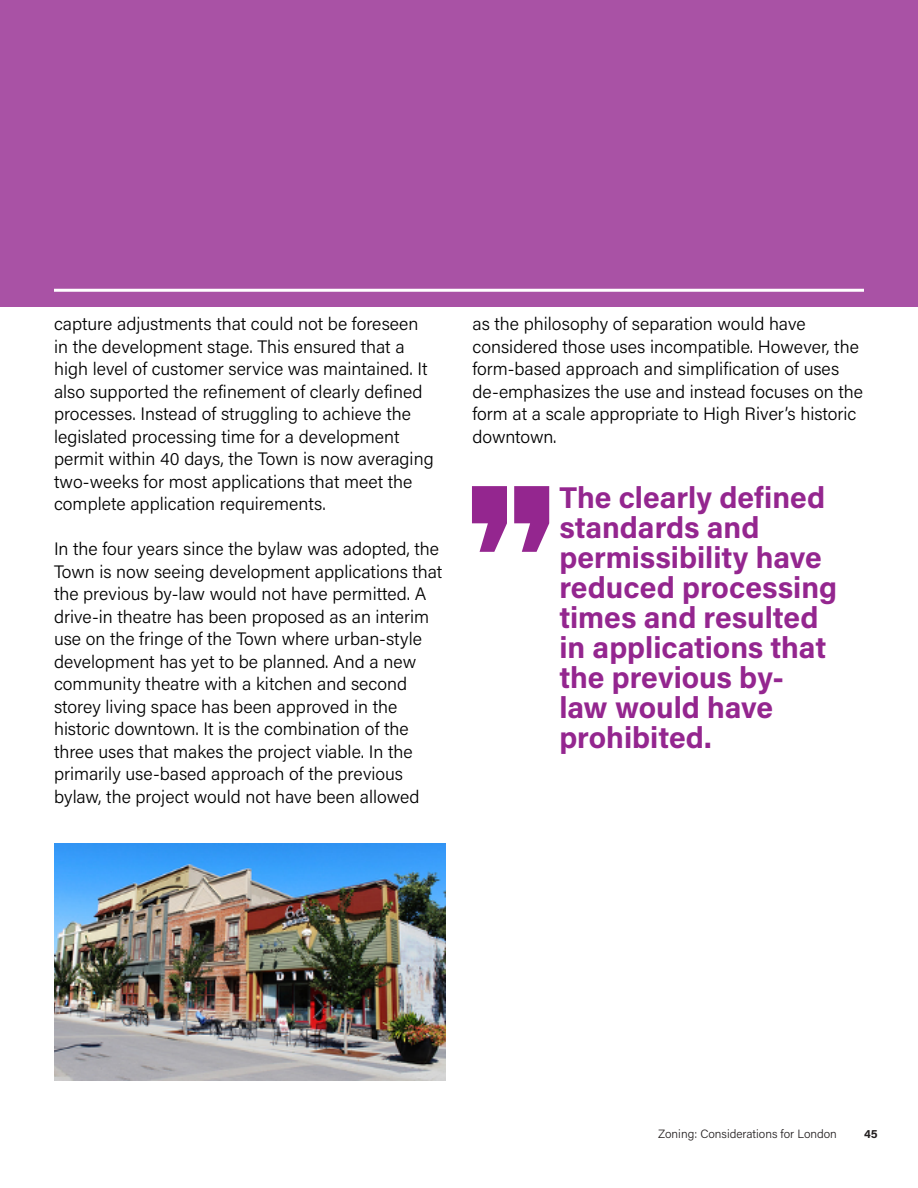
<style>
.page{position:relative;width:918px;height:1188px;background:#fff}
.page>*{position:absolute;margin:0;border:0;box-sizing:border-box;transform-origin:0 0}
.Body{font:700 30px/30px "Acumin Pro";color:#94268f}
.Section_-_title{font:300 18px/22.5px "Acumin Pro";color:#000001}
.t1{font:300 12px "Acumin Pro";color:#231f20}
.t2{font:700 12px "Acumin Pro";color:#231f20}
</style>
<div class="page">
<div style="left:0;top:0;width:918px;height:307px;background:#a952a5"></div>
<hr style="left:54px;top:289px;width:810px;height:3px;background:#fff">
<img style="left:54px;top:844px;width:392px;height:237px">
<svg style="left:472px;top:486px;width:35px;height:66px"></svg>
<svg style="left:514px;top:486px;width:35px;height:66px"></svg>
<p class="Section_-_title" style="left:54px;top:312px;width:381px">capture adjustments that could not be foreseen in the development stage. This ensured that a high level of customer service was maintained. It also supported the refinement of clearly defined processes. Instead of struggling to achieve the legislated processing time for a development permit within 40 days, the Town is now averaging two-weeks for most applications that meet the complete application requirements.</p>
<p class="Section_-_title" style="left:54px;top:537px;width:390px">In the four years since the bylaw was adopted, the Town is now seeing development applications that the previous by-law would not have permitted. A drive-in theatre has been proposed as an interim use on the fringe of the Town where urban-style development has yet to be planned. And a new community theatre with a kitchen and second storey living space has been approved in the historic downtown. It is the combination of the three uses that makes the project viable. In the primarily use-based approach of the previous bylaw, the project would not have been allowed</p>
<p class="Section_-_title" style="left:472px;top:312px;width:392px">as the philosophy of separation would have considered those uses incompatible. However, the form-based approach and simplification of uses de-emphasizes the use and instead focuses on the form at a scale appropriate to High River’s historic downtown.</p>
<p class="Body" style="left:559px;top:481px;width:279px">The clearly defined standards and permissibility have reduced processing times and resulted in applications that the previous by&shy;law would have prohibited.</p>
<p class="t1" style="left:658px;top:1126px;width:180px">Zoning: Considerations for London</p>
<p class="t2" style="left:864px;top:1126px;width:15px">45</p>
</div>
